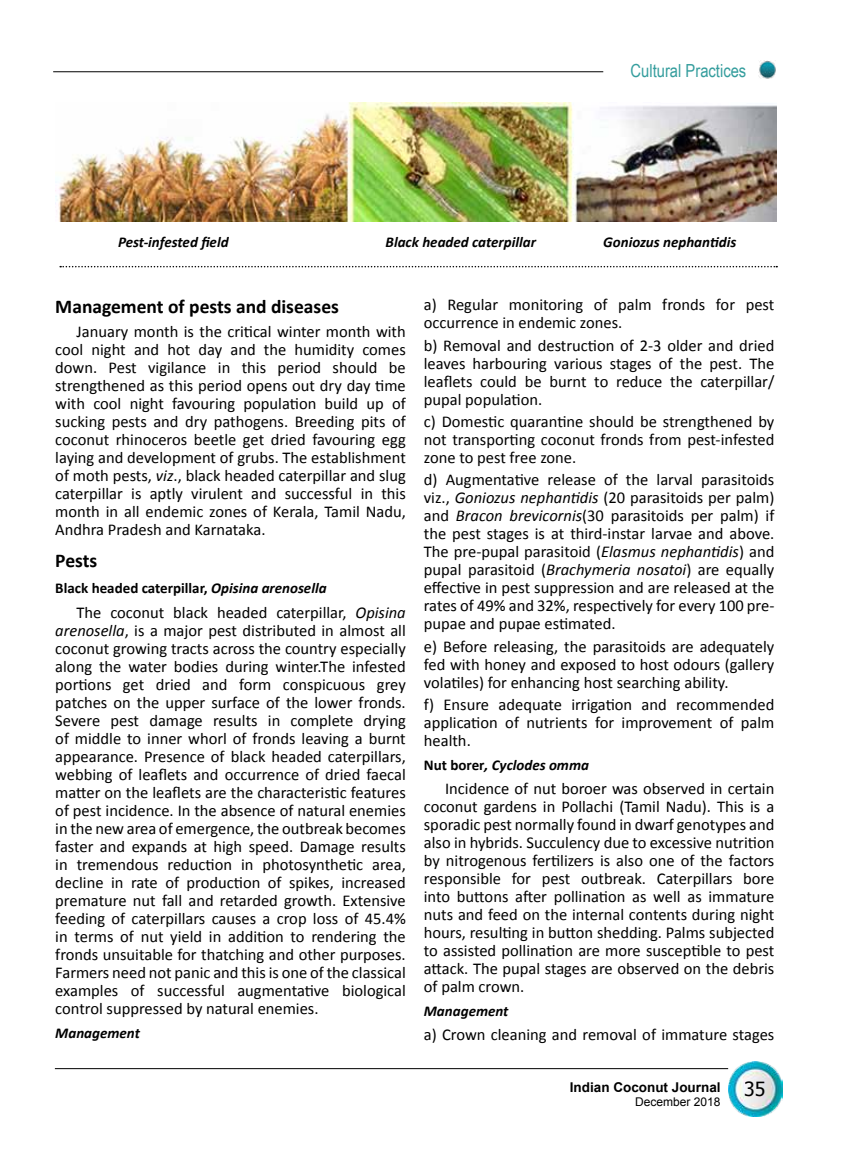
<style>
.page{position:relative;width:851px;height:1149px;background:#fff}
.page>*{position:absolute;margin:0;border:0;box-sizing:border-box;transform-origin:0 0}
.t1{font:700 19.5px "Calibri";color:#000}
.t2{font:19.5px "Tahoma";color:#000}
.t3{font:18px "Arial Narrow";color:#349d9d}
.t4{font:16.5px/18px "Calibri";color:#000;text-align:justify}
.t5{font:italic 700 15px "Calibri";color:#000}
.t6{font:700 15px "Calibri";color:#000}
.t7{font:700 13.5px "Arial";color:#000}
.t8{font:12px "Arial";color:#000}
.s1{font-style:italic}
.s2{font-style:normal}
</style>
<div class="page">
<img style="left:728px;top:1061px;width:54px;height:54px">
<hr style="left:55px;top:1067px;width:673px;height:1px;background:#000">
<img style="left:758px;top:61px;width:18px;height:18px">
<hr style="left:53px;top:71px;width:550px;height:1px;background:#000">
<img style="left:55px;top:102px;width:721px;height:119px">
<svg style="left:60px;top:266px;width:717px;height:1px"></svg>
<p class="t3" style="left:630px;top:57px;width:117px">Cultural Practices</p>
<p class="t5" style="left:118px;top:232px;width:112px">Pest-infested field</p>
<p class="t5" style="left:385px;top:232px;width:152px">Black headed caterpillar</p>
<p class="t5" style="left:603px;top:232px;width:134px">Goniozus nephantidis</p>
<p class="t1" style="left:55px;top:292px;width:285px">Management of pests and diseases</p>
<p class="t4" style="left:55px;top:322px;width:352px;text-indent:21px">January month is the critical winter month with cool night and hot day and the humidity comes down. Pest vigilance in this period should be strengthened as this period opens out dry day time with cool night favouring population build up of sucking pests and dry pathogens. Breeding pits of coconut rhinoceros beetle get dried favouring egg laying and development of grubs. The establishment of moth pests, <span class="s1">viz</span>., black headed caterpillar and slug caterpillar is aptly virulent and successful in this month in all endemic zones of Kerala, Tamil Nadu, Andhra Pradesh and Karnataka.</p>
<p class="t1" style="left:55px;top:547px;width:43px">Pests</p>
<p class="t6" style="left:55px;top:577px;width:273px">Black headed caterpillar, <span class="s1">Opisina arenosella</span></p>
<p class="t4" style="left:55px;top:602px;width:352px;text-indent:21px">The coconut black headed caterpillar, <span class="s1">Opisina arenosella</span>, is a major pest distributed in almost all coconut growing tracts across the country especially along the water bodies during winter.The infested portions get dried and form conspicuous grey patches on the upper surface of the lower fronds.<br>Severe pest damage results in complete drying of middle to inner whorl of fronds leaving a burnt appearance. Presence of black headed caterpillars, webbing of leaflets and occurrence of dried faecal matter on the leaflets are the characteristic features of pest incidence. In the absence of natural enemies in the new area of emergence, the outbreak becomes faster and expands at high speed. Damage results in tremendous reduction in photosynthetic area, decline in rate of production of spikes, increased premature nut fall and retarded growth. Extensive feeding of caterpillars causes a crop loss of 45.4% in terms of nut yield in addition to rendering the fronds unsuitable for thatching and other purposes.<br>Farmers need not panic and this is one of the classical examples of successful augmentative biological control suppressed by natural enemies.</p>
<p class="t5" style="left:55px;top:1021px;width:86px">Management</p>
<p class="t4" style="left:424px;top:295px;width:352px">a) Regular monitoring of palm fronds for pest occurrence in endemic zones.</p>
<p class="t4" style="left:424px;top:335px;width:352px">b) Removal and destruction of 2-3 older and dried leaves harbouring various stages of the pest. The leaflets could be burnt to reduce the caterpillar/ pupal population.</p>
<p class="t4" style="left:424px;top:412px;width:352px">c) Domestic quarantine should be strengthened by not transporting coconut fronds from pest-infested zone to pest free zone.</p>
<p class="t4" style="left:424px;top:470px;width:352px">d) Augmentative release of the larval parasitoids viz., <span class="s1">Goniozus nephantidis</span> (20 parasitoids per palm) and <span class="s1">Bracon brevicornis</span>(30 parasitoids per palm) if the pest stages is at third-instar larvae and above.<br>The pre-pupal parasitoid (<span class="s1">Elasmus nephantidis</span>) and pupal parasitoid (<span class="s1">Brachymeria nosatoi</span>) are equally effective in pest suppression and are released at the rates of 49% and 32%, respectively for every 100 pre&shy;pupae and pupae estimated.</p>
<p class="t4" style="left:424px;top:636px;width:352px">e) Before releasing, the parasitoids are adequately fed with honey and exposed to host odours (gallery volatiles) for enhancing host searching ability.</p>
<p class="t4" style="left:424px;top:694px;width:352px">f) Ensure adequate irrigation and recommended application of nutrients for improvement of palm health.</p>
<p class="t5" style="left:424px;top:753px;width:167px"><span class="s2">Nut borer</span>, Cyclodes omma</p>
<p class="t4" style="left:424px;top:778px;width:352px;text-indent:21px">Incidence of nut boroer was observed in certain coconut gardens in Pollachi (Tamil Nadu). This is a sporadic pest normally found in dwarf genotypes and also in hybrids. Succulency due to excessive nutrition by nitrogenous fertilizers is also one of the factors responsible for pest outbreak. Caterpillars bore into buttons after pollination as well as immature nuts and feed on the internal contents during night hours, resulting in button shedding. Palms subjected to assisted pollination are more susceptible to pest attack. The pupal stages are observed on the debris of palm crown.</p>
<p class="t5" style="left:424px;top:1000px;width:86px">Management</p>
<p class="t4" style="left:424px;top:1025px;width:352px">a) Crown cleaning and removal of immature stages</p>
<p class="t7" style="left:569px;top:1078px;width:152px">Indian Coconut Journal</p>
<p class="t8" style="left:635px;top:1093px;width:87px">December 2018</p>
<p class="t2" style="left:744px;top:1075px;width:23px">35</p>
</div>
